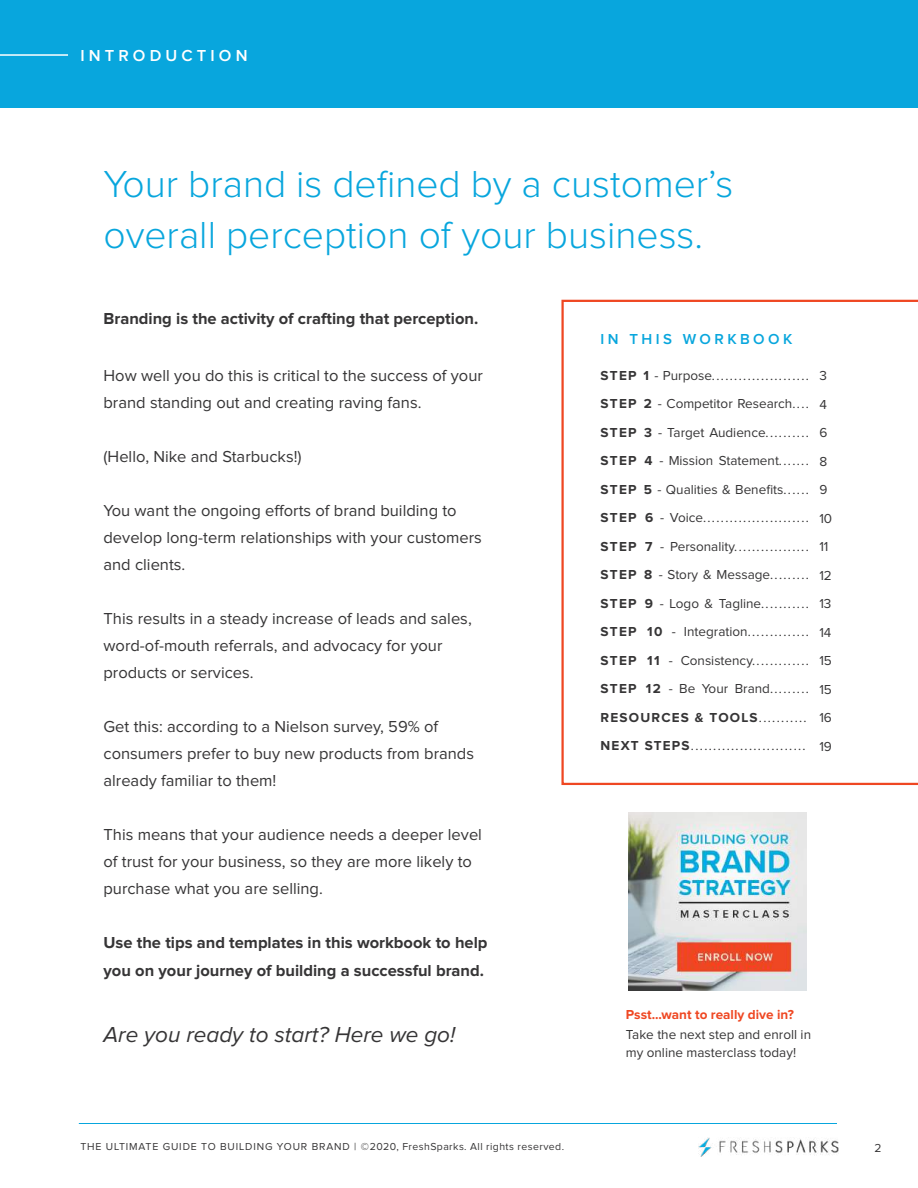
<style>
.page{position:relative;width:918px;height:1188px;background:#fff}
.page>*{position:absolute;margin:0;border:0;box-sizing:border-box;transform-origin:0 0}
.t1{font:300 39px/51px "Proxima Nova";color:#08a6dd}
.t2{font:italic 22.5px "Proxima Nova";color:#363536}
.t3{font:16.5px/27px "Proxima Nova";color:#363536}
.t4{font:700 16.5px/28.5px "Proxima Nova";color:#363536}
.t5{font:600 16.5px "Proxima Nova";letter-spacing:.25em;color:#fff}
.t6{font:600 15px "Proxima Nova";letter-spacing:.23em;color:#08a6dd}
.t7{font:13.5px/28.5px "Proxima Nova";color:#363536}
.t8{font:700 13.5px "Proxima Nova";color:#ef4722}
.t9{font:12px "Proxima Nova";color:#363536}
.t10{font:10.5px "Proxima Nova";letter-spacing:.04em;color:#363536}
.s1{font-weight:700}
</style>
<div class="page">
<img style="left:699px;top:1137px;width:139px;height:20px">
<hr style="left:79px;top:1123px;width:758px;height:1px;background:#08a6dd">
<svg style="left:561px;top:299px;width:357px;height:486px"></svg>
<img style="left:628px;top:813px;width:178px;height:178px">
<div style="left:0;top:0;width:918px;height:108px;background:#08a6dd"></div>
<hr style="left:0;top:54px;width:68px;height:2px;background:#fff">
<p class="t5" style="left:80px;top:48px;width:169px">INTRODUCTION</p>
<h1 class="t1" style="left:104px;top:160px;width:632px">Your brand is defined by a customer’s overall perception of your business.</h1>
<p class="t4" style="left:104px;top:305px;width:376px">Branding is the activity of crafting that perception.</p>
<p class="t3" style="left:104px;top:362px;width:381px">How well you do this is critical to the success of your brand standing out and creating raving fans.</p>
<p class="t3" style="left:104px;top:443px;width:200px">(Hello, Nike and Starbucks!)</p>
<p class="t3" style="left:104px;top:497px;width:380px">You want the ongoing efforts of brand building to develop long-term relationships with your customers and clients.</p>
<p class="t3" style="left:104px;top:605px;width:370px">This results in a steady increase of leads and sales, word-of-mouth referrals, and advocacy for your products or services.</p>
<p class="t3" style="left:104px;top:713px;width:372px">Get this: according to a Nielson survey, 59% of consumers prefer to buy new products from brands already familiar to them!</p>
<p class="t3" style="left:104px;top:821px;width:380px">This means that your audience needs a deeper level of trust for your business, so they are more likely to purchase what you are selling.</p>
<p class="t4" style="left:104px;top:929px;width:386px">Use the tips and templates in this workbook to help you on your journey of building a successful brand.</p>
<h2 class="t2" style="left:104px;top:1024px;width:353px">Are you ready to start? Here we go!</h2>
<p class="t6" style="left:601px;top:332px;width:193px">IN THIS WORKBOOK</p>
<p class="t7" style="left:601px;top:362px;width:210px"><span class="s1">STEP 1</span> - Purpose......................<br><span class="s1">STEP 2</span> - Competitor Research....<br><span class="s1">STEP 3</span> - Target Audience..........<br><span class="s1">STEP 4</span> - Mission Statement.......<br><span class="s1">STEP 5</span> - Qualities &amp; Benefits......<br><span class="s1">STEP 6</span> - Voice........................<br><span class="s1">STEP 7</span> - Personality.................<br><span class="s1">STEP 8</span> - Story &amp; Message.........<br><span class="s1">STEP 9</span> - Logo &amp; Tagline...........<br><span class="s1">STEP 10</span> - Integration..............<br><span class="s1">STEP 11</span> - Consistency.............<br><span class="s1">STEP 12</span> - Be Your Brand.........<br><span class="s1">RESOURCES &amp; TOOLS</span>...........<br><span class="s1">NEXT STEPS</span>..........................</p>
<p class="t7" style="left:819px;top:362px;width:14px">3<br>4<br>6<br>8<br>9<br>10<br>11<br>12<br>13<br>14<br>15<br>15<br>16<br>19</p>
<p class="t8" style="left:626px;top:1008px;width:170px">Psst...want to really dive in?</p>
<p class="t7" style="left:626px;top:1026px;width:187px;line-height:18px">Take the next step and enroll in my online masterclass today!</p>
<p class="t10" style="left:80px;top:1141px;width:485px">THE ULTIMATE GUIDE TO BUILDING YOUR BRAND | ©2020, FreshSparks. All rights reserved.</p>
<p class="t9" style="left:874px;top:1142px;width:9px">2</p>
</div>
